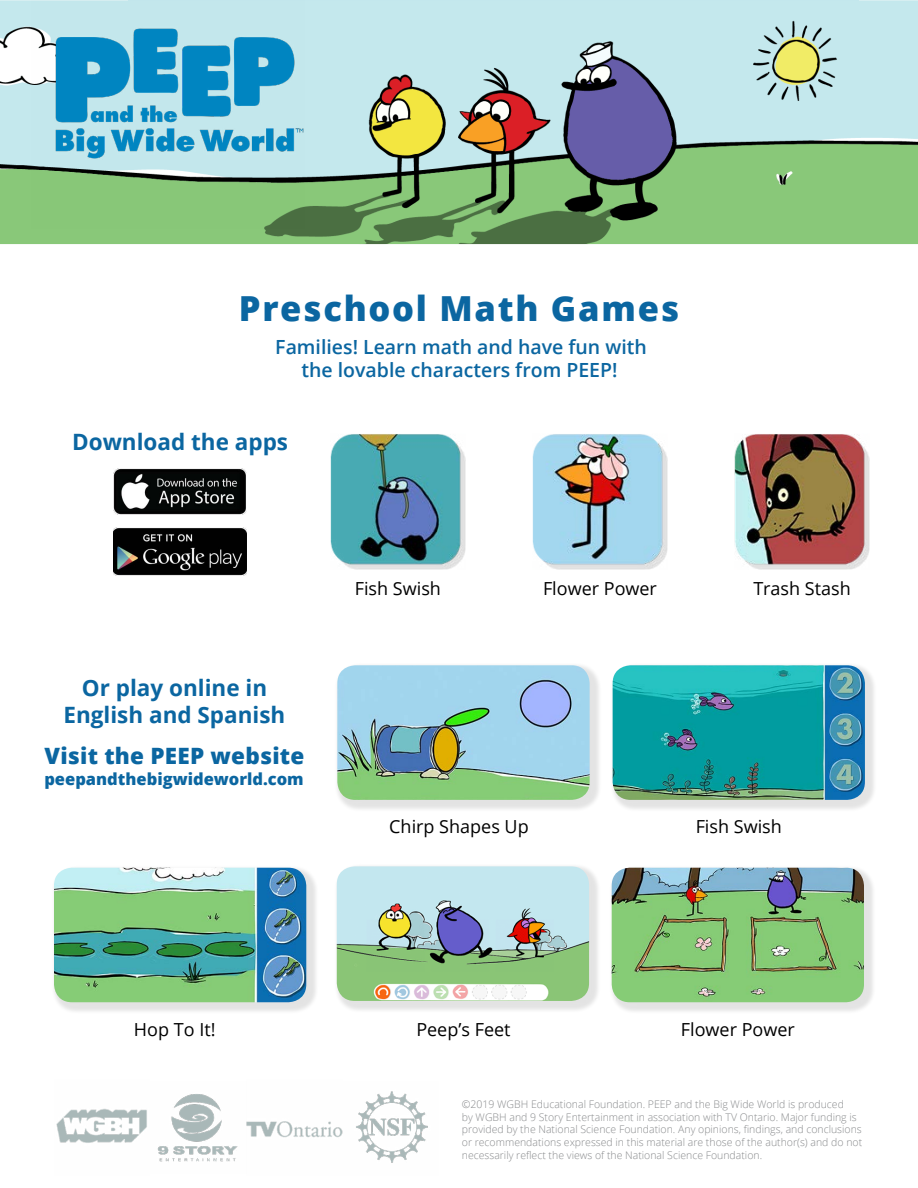
<style>
.page{position:relative;width:918px;height:1188px;background:#fff}
.page>*{position:absolute;margin:0;border:0;box-sizing:border-box;transform-origin:0 0}
.t1{font:800 34.5px "Open Sans";letter-spacing:.05em;color:#0b66a1}
.t2{font:700 22.5px/27px "Open Sans";color:#0b66a1;text-align:center}
.t3{font:800 22.5px "Open Sans";letter-spacing:.01em;color:#0b66a1}
.t4{font:600 19.5px "Open Sans";color:#0b66a1}
.t5{font:18px "Open Sans";color:#000}
.t6{font:800 16.5px "Open Sans";color:#0b66a1}
.t7{font:300 10.5px/12.6px "Open Sans";color:#888a8c}
</style>
<div class="page">
<img style="left:330px;top:434px;width:136px;height:135px">
<img style="left:532px;top:434px;width:136px;height:135px">
<img style="left:734px;top:434px;width:136px;height:135px">
<div style="left:335px;top:662px;width:267px;height:150px;background:#000;opacity:.11"></div>
<img style="left:337px;top:665px;width:253px;height:135px">
<div style="left:610px;top:662px;width:268px;height:150px;background:#000;opacity:.11"></div>
<img style="left:613px;top:665px;width:252px;height:135px">
<div style="left:609px;top:865px;width:268px;height:150px;background:#000;opacity:.11"></div>
<img style="left:612px;top:868px;width:252px;height:134px">
<div style="left:51px;top:865px;width:268px;height:150px;background:#000;opacity:.11"></div>
<img style="left:54px;top:868px;width:252px;height:134px">
<div style="left:334px;top:863px;width:268px;height:150px;background:#000;opacity:.11"></div>
<img style="left:337px;top:866px;width:252px;height:135px">
<img style="left:247px;top:1121px;width:96px;height:17px">
<img style="left:56px;top:1108px;width:91px;height:35px">
<img style="left:356px;top:1091px;width:72px;height:72px">
<img style="left:157px;top:1094px;width:81px;height:68px">
<img style="left:0;top:0;width:918px;height:244px">
<div style="left:304px;top:0;width:555px;height:10px;background:#c4e8ed"></div>
<img style="left:31px;top:0;width:273px;height:229px">
<img style="left:114px;top:469px;width:132px;height:45px">
<img style="left:114px;top:527px;width:132px;height:48px">
<h1 class="t1" style="left:239px;top:282px;width:442px">Preschool Math Games</h1>
<h3 class="t4" style="left:275px;top:334px;width:373px">Families! Learn math and have fun with</h3>
<h3 class="t4" style="left:301px;top:357px;width:318px">the lovable characters from PEEP!</h3>
<h2 class="t2" style="left:72px;top:428px;width:218px">Download the apps</h2>
<h2 class="t2" style="left:63px;top:674px;width:223px">Or play online in<br>English and Spanish</h2>
<h3 class="t5" style="left:355px;top:576px;width:88px">Fish Swish</h3>
<h3 class="t5" style="left:543px;top:576px;width:115px">Flower Power</h3>
<h3 class="t5" style="left:753px;top:576px;width:99px">Trash Stash</h3>
<h2 class="t3" style="left:45px;top:739px;width:261px">Visit the PEEP website</h2>
<h3 class="t6" style="left:44px;top:767px;width:261px">peepandthebigwideworld.com</h3>
<h3 class="t5" style="left:389px;top:814px;width:141px">Chirp Shapes Up</h3>
<h3 class="t5" style="left:696px;top:814px;width:88px">Fish Swish</h3>
<h3 class="t5" style="left:134px;top:1017px;width:83px">Hop To It!</h3>
<h3 class="t5" style="left:416px;top:1017px;width:96px">Peep’s Feet</h3>
<h3 class="t5" style="left:681px;top:1017px;width:115px">Flower Power</h3>
<p class="t7" style="left:462px;top:1098px;width:402px">©2019 WGBH Educational Foundation. PEEP and the Big Wide World is produced<br>by WGBH and 9 Story Entertainment in association with TV Ontario. Major funding is provided by the National Science Foundation. Any opinions, findings, and conclusions or recommendations expressed in this material are those of the author(s) and do not necessarily reflect the views of the National Science Foundation.</p>
</div>
